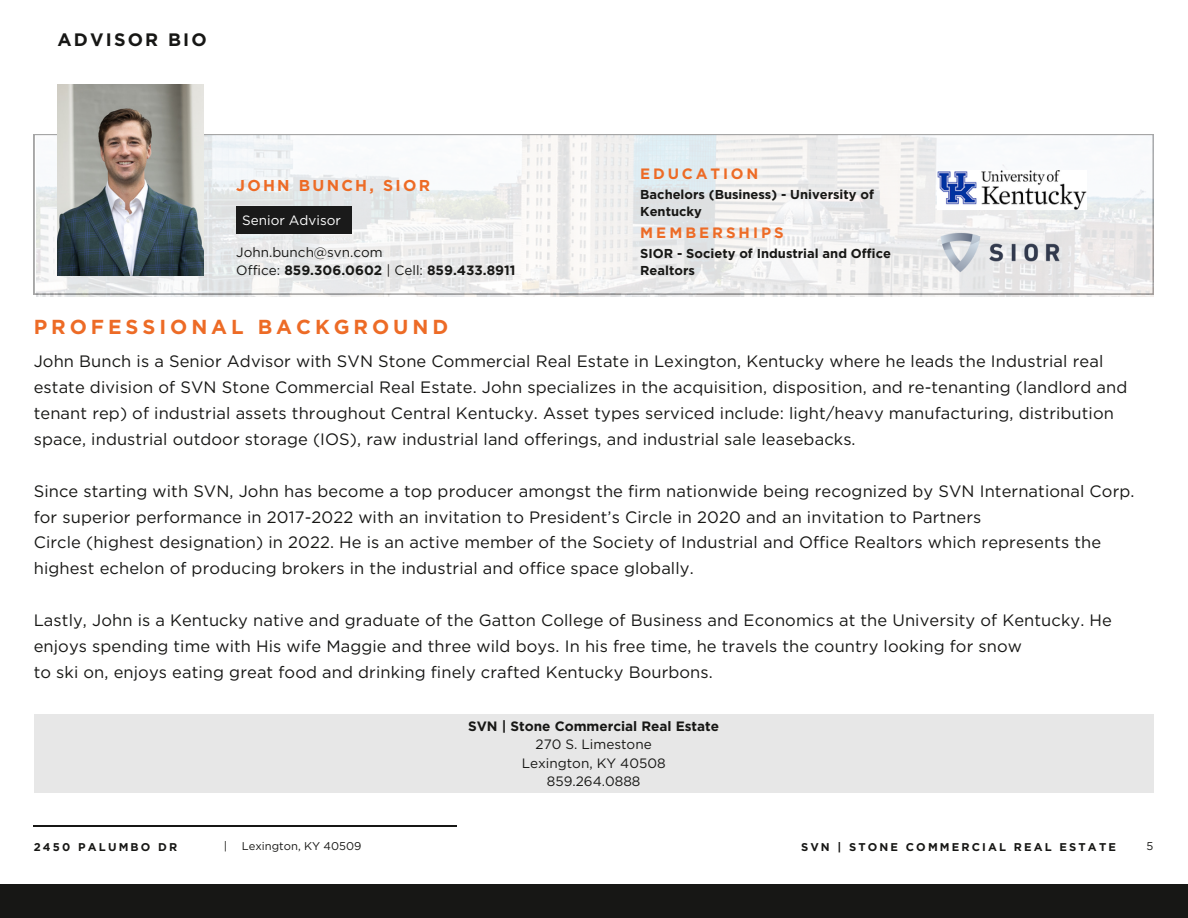
<style>
.page{position:relative;width:1188px;height:918px;background:#fff}
.page>*{position:absolute;margin:0;border:0;box-sizing:border-box;transform-origin:0 0}
.t1{font:700 20.25px "Gotham";letter-spacing:.195em;color:#ed6b26}
.t2{font:700 18px "Gotham";letter-spacing:.12em;color:#171715}
.t3{font:16.5px/25.8px "Gotham";letter-spacing:.005em;color:#171715}
.t4{font:700 15.75px "Gotham";letter-spacing:.145em;color:#ed6b26}
.t5{font:700 15px "Gotham";letter-spacing:.2em;color:#ed6b26}
.t6{font:13.5px/18.3px "Gotham";color:#171715}
.t7{font:13.5px "Gotham";color:#fff}
.t8{font:700 12.9px/17.2px "Gotham";color:#171715}
.t9{font:700 11.25px "Gotham";letter-spacing:.19em;color:#171715}
.t10{font:11.25px "Gotham";color:#171715}
.s1{font-weight:700}
</style>
<div class="page">
<img style="left:36px;top:135px;width:1117px;height:161px">
<div style="left:0;top:884px;width:1188px;height:34px;background:#171715"></div>
<hr style="left:34px;top:826px;width:149px;height:1px;background:#171715">
<hr style="left:183px;top:826px;width:30px;height:1px;background:#171715">
<hr style="left:213px;top:826px;width:244px;height:1px;background:#171715">
<div style="left:34px;top:714px;width:1120px;height:79px;background:#e7e7e7"></div>
<img style="left:937px;top:170px;width:150px;height:39px">
<img style="left:939px;top:232px;width:123px;height:41px">
<img style="left:57px;top:85px;width:147px;height:191px">
<div style="left:236px;top:206px;width:115px;height:27px;background:#1a1a1a"></div>
<h2 class="t2" style="left:57px;top:28px;width:151px">ADVISOR BIO</h2>
<h4 class="t4" style="left:236px;top:176px;width:195px">JOHN BUNCH, SIOR</h4>
<p class="t7" style="left:242px;top:212px;width:100px">Senior Advisor</p>
<h2 class="t6" style="left:236px;top:243px;width:281px">John.bunch@svn.com<br>Office: <span class="s1">859.306.0602</span> | Cell: <span class="s1">859.433.8911</span></h2>
<h3 class="t5" style="left:640px;top:165px;width:120px">EDUCATION</h3>
<h3 class="t8" style="left:640px;top:186px;width:235px">Bachelors (Business) - University of<br>Kentucky</h3>
<h5 class="t5" style="left:640px;top:224px;width:145px">MEMBERSHIPS</h5>
<h5 class="t8" style="left:640px;top:244px;width:252px">SIOR - Society of Industrial and Office<br>Realtors</h5>
<h5 class="t1" style="left:34px;top:314px;width:416px">PROFESSIONAL BACKGROUND</h5>
<h5 class="t3" style="left:34px;top:348px;width:1095px">John Bunch is a Senior Advisor with SVN Stone Commercial Real Estate in Lexington, Kentucky where he leads the Industrial real estate division of SVN Stone Commercial Real Estate. John specializes in the acquisition, disposition, and re-tenanting (landlord and tenant rep) of industrial assets throughout Central Kentucky. Asset types serviced include: light/heavy manufacturing, distribution space, industrial outdoor storage (IOS), raw industrial land offerings, and industrial sale leasebacks.</h5>
<h4 class="t3" style="left:34px;top:478px;width:1102px">Since starting with SVN, John has become a top producer amongst the firm nationwide being recognized by SVN International Corp. for superior performance in 2017-2022 with an invitation to President’s Circle in 2020 and an invitation to Partners<br>Circle (highest designation) in 2022. He is an active member of the Society of Industrial and Office Realtors which represents the highest echelon of producing brokers in the industrial and office space globally.</h4>
<p class="t3" style="left:34px;top:607px;width:1080px">Lastly, John is a Kentucky native and graduate of the Gatton College of Business and Economics at the University of Kentucky. He enjoys spending time with His wife Maggie and three wild boys. In his free time, he travels the country looking for snow<br>to ski on, enjoys eating great food and drinking finely crafted Kentucky Bourbons.</p>
<h2 class="t6" style="left:468px;top:717px;width:253px;text-align:center"><span class="s1">SVN | Stone Commercial Real Estate<br></span>270 S. Limestone<br>Lexington, KY 40508<br>859.264.0888</h2>
<h5 class="t9" style="left:34px;top:840px;width:145px">2450 PALUMBO DR</h5>
<p class="t10" style="left:224px;top:839px;width:5px">|</p>
<p class="t10" style="left:242px;top:839px;width:121px">Lexington, KY 40509</p>
<h6 class="t9" style="left:801px;top:840px;width:316px">SVN | STONE COMMERCIAL REAL ESTATE</h6>
<h6 class="t10" style="left:1146px;top:839px;width:8px">5</h6>
</div>
